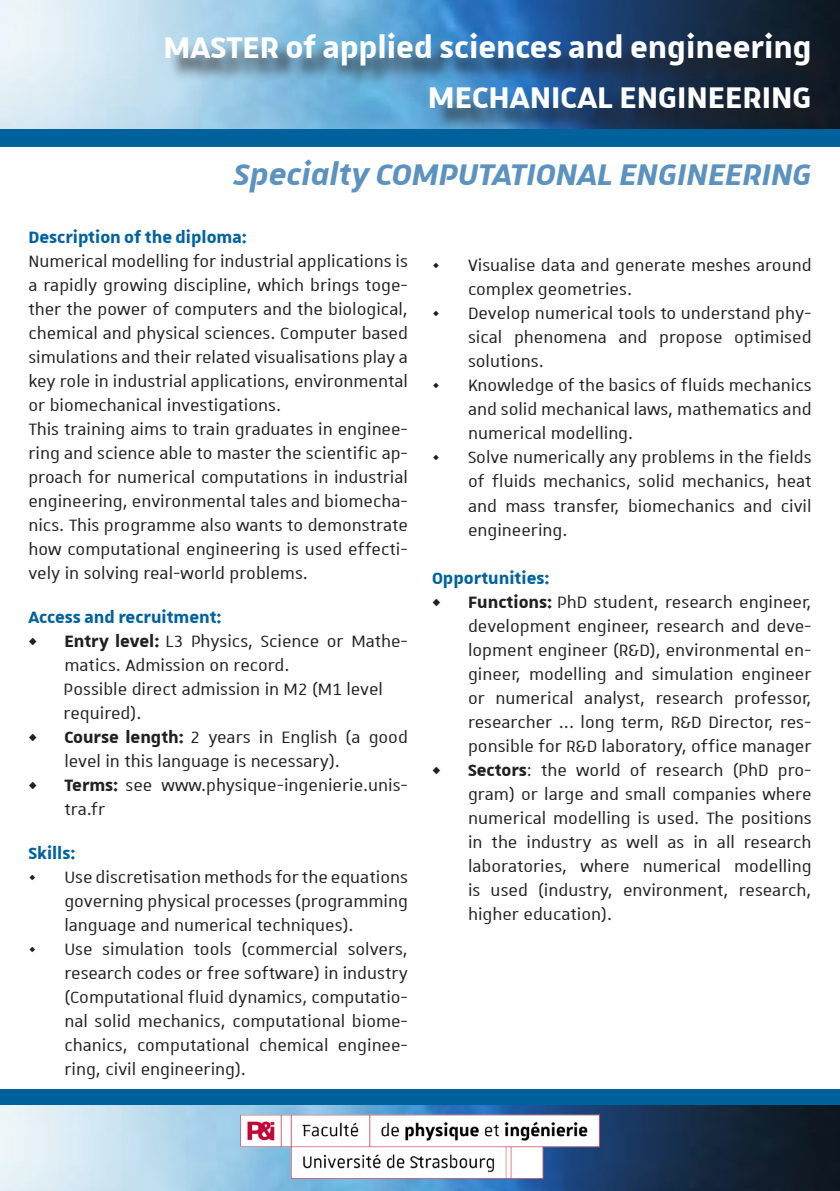
<style>
.page{position:relative;width:840px;height:1191px;background:#fff}
.page>*{position:absolute;margin:0;border:0;box-sizing:border-box;transform-origin:0 0}
.t1{font:700 40px "Unistra A";color:#fff}
.t2{font:italic 700 40px "Unistra A";color:#5c92c0}
.t3{font:22px/24px "Unistra A";color:#231f20;text-align:justify}
.t4{font:700 22px "Unistra A";color:#00629d}
.s1{font-weight:700}
</style>
<div class="page">
<img style="left:0;top:0;width:839px;height:129px">
<div style="left:0;top:129px;width:839px;height:17px;background:#00629d"></div>
<div style="left:0;top:1089px;width:839px;height:17px;background:#00629d"></div>
<div style="left:169px;top:36px;width:665px;height:97px;background:#231f20;opacity:.75"></div>
<img style="left:0;top:1105px;width:839px;height:86px">
<img style="left:241px;top:1114px;width:358px;height:64px">
<p class="t1" style="left:163px;top:25px;width:649px">MASTER of applied sciences and engineering</p>
<p class="t1" style="left:427px;top:75px;width:385px">MECHANICAL ENGINEERING</p>
<p class="t2" style="left:234px;top:153px;width:579px">Specialty COMPUTATIONAL ENGINEERING</p>
<p class="t4" style="left:28px;top:225px;width:220px">Description of the diploma:</p>
<p class="t3" style="left:28px;top:248px;width:381px">Numerical modelling for industrial applications is a rapidly growing discipline, which brings toge&shy;ther the power of computers and the biological, chemical and physical sciences. Computer based simulations and their related visualisations play a key role in industrial applications, environmental or biomechanical investigations.</p>
<p class="t3" style="left:28px;top:416px;width:381px">This training aims to train graduates in enginee&shy;ring and science able to master the scientific ap&shy;proach for numerical computations in industrial engineering, environmental tales and biomecha&shy;nics. This programme also wants to demonstrate how computational engineering is used effecti&shy;vely in solving real-world problems.</p>
<p class="t4" style="left:28px;top:605px;width:195px">Access and recruitment:</p>
<p class="t3" style="left:64px;top:628px;width:345px;text-indent:-36px"><span class="s1">• Entry level:</span> L3 Physics, Science or Mathe&shy;matics. Admission on record.</p>
<p class="t3" style="left:64px;top:676px;width:321px">Possible direct admission in M2 (M1 level required).</p>
<p class="t3" style="left:64px;top:724px;width:345px;text-indent:-36px"><span class="s1">• Course length:</span> 2 years in English (a good level in this language is necessary).</p>
<p class="t3" style="left:64px;top:772px;width:345px;text-indent:-36px"><span class="s1">• Terms:</span> see www.physique-ingenierie.unis&shy;tra.fr</p>
<p class="t4" style="left:28px;top:841px;width:49px">Skills:</p>
<p class="t3" style="left:64px;top:864px;width:345px;text-indent:-36px">• Use discretisation methods for the equations governing physical processes (programming language and numerical techniques).</p>
<p class="t3" style="left:64px;top:936px;width:345px;text-indent:-36px">• Use simulation tools (commercial solvers, research codes or free software) in industry (Computational fluid dynamics, computatio&shy;nal solid mechanics, computational biome&shy;chanics, computational chemical enginee&shy;ring, civil engineering).</p>
<p class="t3" style="left:468px;top:253px;width:345px;text-indent:-36px">• Visualise data and generate meshes around complex geometries.</p>
<p class="t3" style="left:468px;top:301px;width:345px;text-indent:-36px">• Develop numerical tools to understand phy&shy;sical phenomena and propose optimised solutions.</p>
<p class="t3" style="left:468px;top:373px;width:345px;text-indent:-36px">• Knowledge of the basics of fluids mechanics and solid mechanical laws, mathematics and numerical modelling.</p>
<p class="t3" style="left:468px;top:445px;width:345px;text-indent:-36px">• Solve numerically any problems in the fields of fluids mechanics, solid mechanics, heat and mass transfer, biomechanics and civil engineering.</p>
<p class="t4" style="left:432px;top:565px;width:119px">Opportunities:</p>
<p class="t3" style="left:468px;top:589px;width:345px;text-indent:-36px"><span class="s1">• Functions:</span> PhD student, research engineer, development engineer, research and deve&shy;lopment engineer (R&amp;D), environmental en&shy;gineer, modelling and simulation engineer or numerical analyst, research professor, researcher ... long term, R&amp;D Director, res&shy;ponsible for R&amp;D laboratory, office manager</p>
<p class="t3" style="left:468px;top:757px;width:345px;text-indent:-36px"><span class="s1">• Sectors</span>: the world of research (PhD pro&shy;gram) or large and small companies where numerical modelling is used. The positions in the industry as well as in all research laboratories, where numerical modelling is used (industry, environment, research, higher education).</p>
</div>
